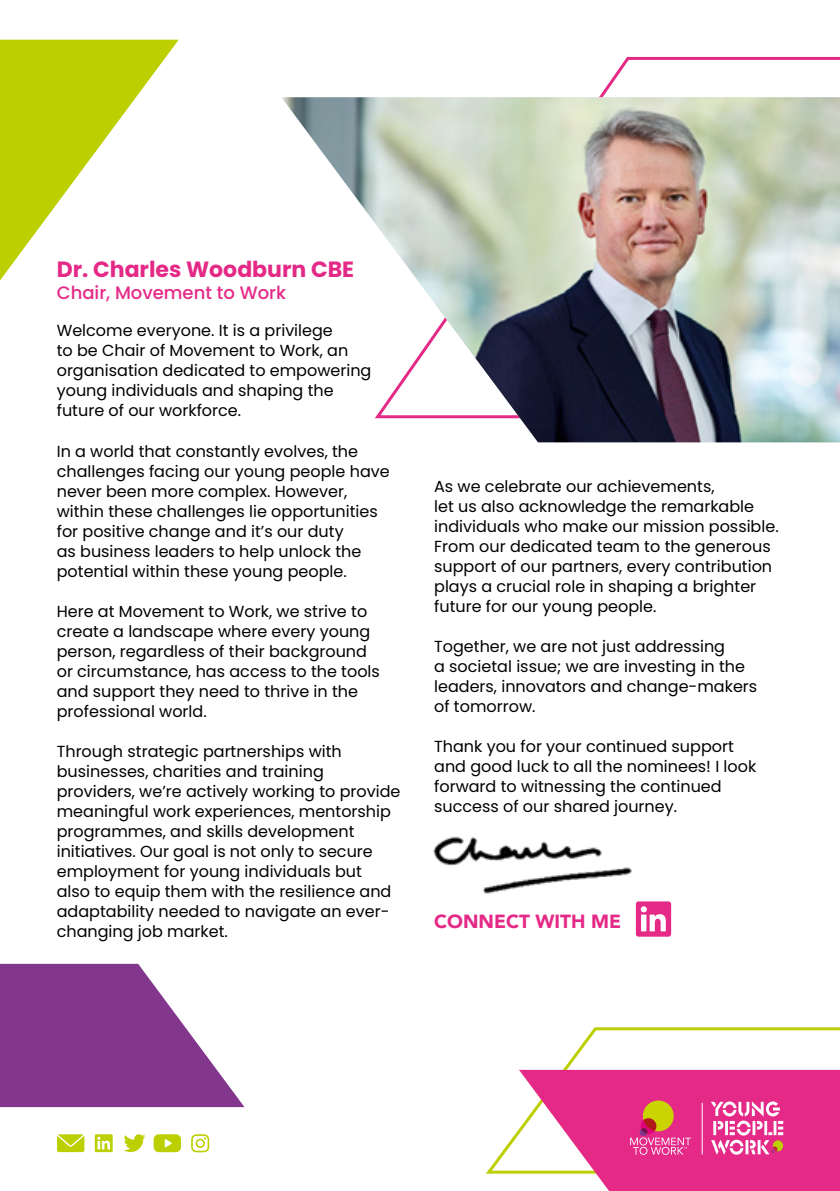
<style>
.page{position:relative;width:840px;height:1191px;background:#fff}
.page>*{position:absolute;margin:0;border:0;box-sizing:border-box;transform-origin:0 0}
.t1{font:700 22px "Poppins";color:#e42987}
.t2{font:900 19px "Avenir";color:#e42987}
.t3{font:500 18px "Poppins";color:#e42987}
.t4{font:16px/20px "Poppins";color:#000}
</style>
<div class="page">
<svg style="left:599px;top:56px;width:240px;height:41px"></svg>
<svg style="left:486px;top:1027px;width:353px;height:147px"></svg>
<svg style="left:0;top:40px;width:179px;height:240px"></svg>
<img style="left:282px;top:97px;width:557px;height:345px">
<svg style="left:0;top:963px;width:244px;height:144px"></svg>
<svg style="left:635px;top:901px;width:35px;height:35px"></svg>
<img style="left:433px;top:836px;width:199px;height:58px">
<svg style="left:124px;top:1134px;width:21px;height:18px"></svg>
<svg style="left:57px;top:1134px;width:27px;height:18px"></svg>
<svg style="left:191px;top:1134px;width:18px;height:18px"></svg>
<svg style="left:153px;top:1134px;width:28px;height:18px"></svg>
<svg style="left:95px;top:1134px;width:18px;height:18px"></svg>
<svg style="left:518px;top:1069px;width:321px;height:122px"></svg>
<h1 class="t1" style="left:57px;top:257px;width:299px">Dr. Charles Woodburn CBE</h1>
<p class="t3" style="left:57px;top:283px;width:231px">Chair, Movement to Work</p>
<p class="t4" style="left:57px;top:321px;width:316px">Welcome everyone. It is a privilege<br>to be Chair of Movement to Work, an organisation dedicated to empowering young individuals and shaping the future of our workforce.</p>
<p class="t4" style="left:57px;top:441px;width:334px">In a world that constantly evolves, the challenges facing our young people have never been more complex. However, within these challenges lie opportunities for positive change and it’s our duty<br>as business leaders to help unlock the potential within these young people.</p>
<p class="t4" style="left:57px;top:601px;width:324px">Here at Movement to Work, we strive to create a landscape where every young person, regardless of their background or circumstance, has access to the tools and support they need to thrive in the professional world.</p>
<p class="t4" style="left:57px;top:741px;width:345px">Through strategic partnerships with businesses, charities and training providers, we’re actively working to provide meaningful work experiences, mentorship programmes, and skills development initiatives. Our goal is not only to secure employment for young individuals but<br>also to equip them with the resilience and adaptability needed to navigate an ever&shy;changing job market.</p>
<p class="t4" style="left:434px;top:476px;width:346px">As we celebrate our achievements,<br>let us also acknowledge the remarkable individuals who make our mission possible.<br>From our dedicated team to the generous support of our partners, every contribution plays a crucial role in shaping a brighter future for our young people.</p>
<p class="t4" style="left:434px;top:636px;width:324px">Together, we are not just addressing<br>a societal issue; we are investing in the leaders, innovators and change-makers of tomorrow.</p>
<p class="t4" style="left:434px;top:736px;width:323px">Thank you for your continued support and good luck to all the nominees! I look forward to witnessing the continued success of our shared journey.</p>
<p class="t2" style="left:434px;top:905px;width:188px">CONNECT WITH ME</p>
</div>
